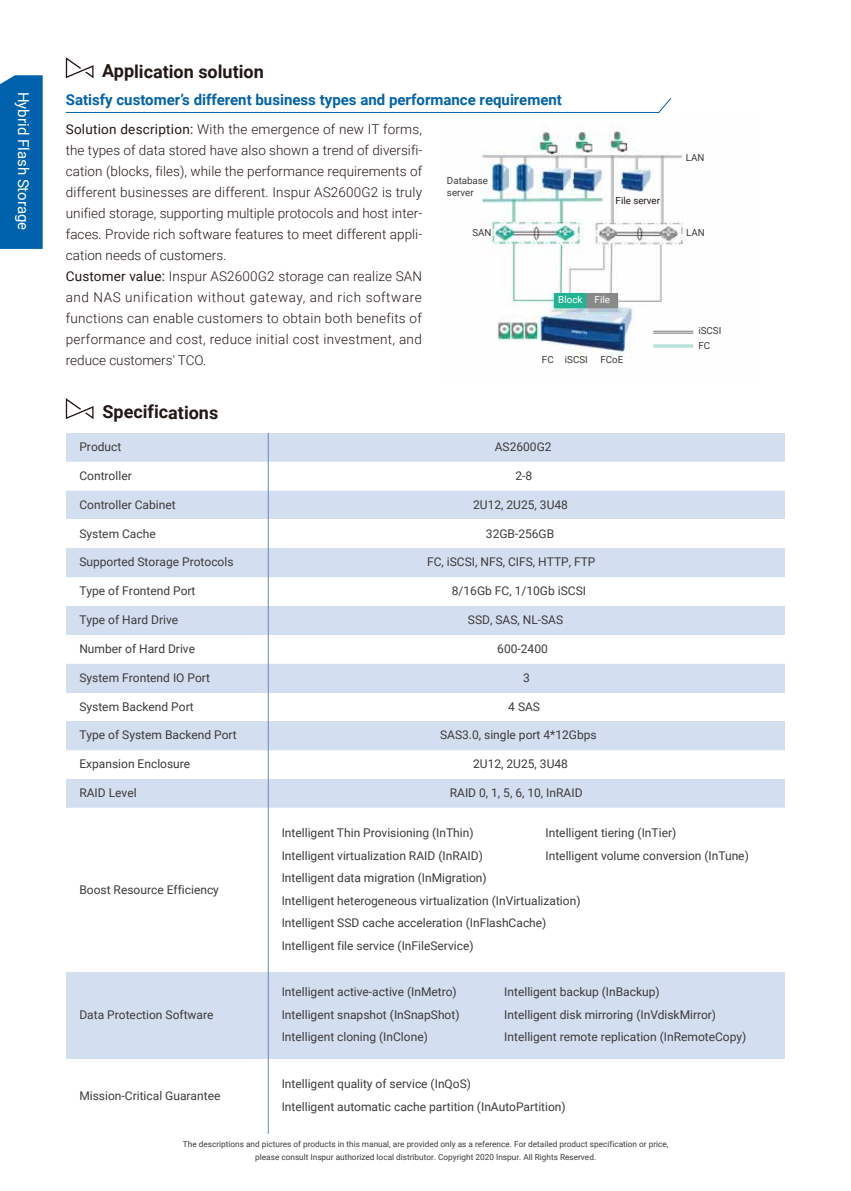
<style>
.page{position:relative;width:851px;height:1191px;background:#fff}
.page>*{position:absolute;margin:0;border:0;box-sizing:border-box;transform-origin:0 0}
.t1{font:700 18px "Roboto";letter-spacing:-.005em;color:#221815}
.t2{font:700 15px "Roboto";color:#0062ac}
.t3{font:15px "Roboto";color:#fff}
.t4{font:300 13.5px/21px "Roboto";letter-spacing:.005em;color:#221815}
.t5{font:12px/22.5px "Roboto";color:#3e3a39}
.t6{font:9.75px/11.7px "Roboto";color:#3e3a39}
.t7{font:9.75px "Roboto";color:#221815}
.t8{font:9.75px "Roboto";color:#fff}
.t9{font:8.25px/13.5px "Roboto";color:#3e3a39;text-align:center}
.s1{font-weight:400}
</style>
<div class="page">
<div style="left:66px;top:433px;width:719px;height:29px;background:#d3def1"></div>
<div style="left:66px;top:491px;width:719px;height:28px;background:#d3def1"></div>
<div style="left:66px;top:548px;width:719px;height:29px;background:#d3def1"></div>
<div style="left:66px;top:606px;width:719px;height:29px;background:#d3def1"></div>
<div style="left:66px;top:664px;width:719px;height:28px;background:#d3def1"></div>
<div style="left:66px;top:721px;width:719px;height:29px;background:#d3def1"></div>
<div style="left:66px;top:779px;width:719px;height:29px;background:#d3def1"></div>
<div style="left:66px;top:972px;width:719px;height:87px;background:#d3def1"></div>
<svg style="left:66px;top:398px;width:27px;height:21px"></svg>
<hr style="left:268px;top:433px;width:1px;height:700px;background:#6b88ad">
<div style="left:0;top:75px;width:43px;height:174px;background:#0062ac"></div>
<img style="left:480px;top:131px;width:214px;height:227px">
<div style="left:554px;top:293px;width:32px;height:15px;background:#23b393"></div>
<div style="left:586px;top:293px;width:32px;height:15px;background:#888989"></div>
<hr style="left:653px;top:331px;width:40px;height:1px;background:#898989">
<hr style="left:653px;top:333px;width:40px;height:1px;background:#898989">
<hr style="left:653px;top:345px;width:40px;height:1px;background:#87ccc5">
<hr style="left:653px;top:347px;width:40px;height:1px;background:#87ccc5">
<svg style="left:65px;top:98px;width:606px;height:15px"></svg>
<svg style="left:66px;top:57px;width:27px;height:21px"></svg>
<p class="t3" style="left:34px;top:92px;width:140px;rotate:90deg">Hybrid Flash Storage</p>
<h1 class="t1" style="left:102px;top:59px;width:163px">Application solution</h1>
<p class="t2" style="left:66px;top:89px;width:497px">Satisfy customer’s different business types and performance requirement</p>
<p class="t4" style="left:66px;top:118px;width:358px"><span class="s1">Solution description:</span> With the emergence of new IT forms, the types of data stored have also shown a trend of diversifi&shy;cation (blocks, files), while the performance requirements of different businesses are different. Inspur AS2600G2 is truly unified storage, supporting multiple protocols and host inter&shy;faces. Provide rich software features to meet different appli&shy;cation needs of customers.<br><span class="s1">Customer value:</span> Inspur AS2600G2 storage can realize SAN and NAS unification without gateway, and rich software functions can enable customers to obtain both benefits of performance and cost, reduce initial cost investment, and reduce customers' TCO.</p>
<h1 class="t1" style="left:102px;top:399px;width:117px">Specifications</h1>
<p class="t6" style="left:447px;top:175px;width:43px">Database server</p>
<p class="t6" style="left:472px;top:226px;width:21px">SAN</p>
<p class="t7" style="left:615px;top:193px;width:46px">File server</p>
<p class="t8" style="left:558px;top:293px;width:26px">Block</p>
<p class="t8" style="left:594px;top:293px;width:17px">File</p>
<p class="t6" style="left:542px;top:354px;width:47px">FC iSCSI</p>
<p class="t6" style="left:600px;top:354px;width:24px">FCoE</p>
<p class="t6" style="left:685px;top:151px;width:20px">LAN</p>
<p class="t6" style="left:686px;top:226px;width:20px">LAN</p>
<p class="t6" style="left:698px;top:325px;width:24px">iSCSI</p>
<p class="t6" style="left:698px;top:339px;width:13px">FC</p>
<p class="t5" style="left:79px;top:435px;width:44px">Product</p>
<p class="t5" style="left:79px;top:464px;width:54px">Controller</p>
<p class="t5" style="left:79px;top:493px;width:98px">Controller Cabinet</p>
<p class="t5" style="left:79px;top:521px;width:78px">System Cache</p>
<p class="t5" style="left:79px;top:550px;width:156px">Supported Storage Protocols</p>
<p class="t5" style="left:79px;top:579px;width:118px">Type of Frontend Port</p>
<p class="t5" style="left:79px;top:608px;width:100px">Type of Hard Drive</p>
<p class="t5" style="left:79px;top:637px;width:117px">Number of Hard Drive</p>
<p class="t5" style="left:79px;top:666px;width:132px">System Frontend IO Port</p>
<p class="t5" style="left:79px;top:694px;width:116px">System Backend Port</p>
<p class="t5" style="left:79px;top:723px;width:159px">Type of System Backend Port</p>
<p class="t5" style="left:79px;top:752px;width:112px">Expansion Enclosure</p>
<p class="t5" style="left:79px;top:781px;width:59px">RAID Level</p>
<p class="t5" style="left:79px;top:877px;width:141px">Boost Resource Efficiency</p>
<p class="t5" style="left:494px;top:435px;width:58px">AS2600G2</p>
<p class="t5" style="left:515px;top:464px;width:18px">2-8</p>
<p class="t5" style="left:473px;top:493px;width:96px">2U12, 2U25, 3U48</p>
<p class="t5" style="left:486px;top:521px;width:70px">32GB-256GB</p>
<p class="t5" style="left:427px;top:550px;width:170px">FC, iSCSI, NFS, CIFS, HTTP, FTP</p>
<p class="t5" style="left:452px;top:579px;width:136px">8/16Gb FC, 1/10Gb iSCSI</p>
<p class="t5" style="left:468px;top:608px;width:97px">SSD, SAS, NL-SAS</p>
<p class="t5" style="left:497px;top:637px;width:52px">600-2400</p>
<p class="t5" style="left:523px;top:666px;width:8px">3</p>
<p class="t5" style="left:508px;top:694px;width:33px">4 SAS</p>
<p class="t5" style="left:440px;top:723px;width:158px">SAS3.0, single port 4*12Gbps</p>
<p class="t5" style="left:473px;top:752px;width:96px">2U12, 2U25, 3U48</p>
<p class="t5" style="left:449px;top:781px;width:134px">RAID 0, 1, 5, 6, 10, InRAID</p>
<p class="t5" style="left:281px;top:821px;width:300px">Intelligent Thin Provisioning (InThin)<br>Intelligent virtualization RAID (InRAID)<br>Intelligent data migration (InMigration)<br>Intelligent heterogeneous virtualization (InVirtualization)<br>Intelligent SSD cache acceleration (InFlashCache)<br>Intelligent file service (InFileService)</p>
<p class="t5" style="left:545px;top:821px;width:205px">Intelligent tiering (InTier)<br>Intelligent volume conversion (InTune)</p>
<p class="t5" style="left:281px;top:980px;width:179px">Intelligent active-active (InMetro)<br>Intelligent snapshot (InSnapShot)<br>Intelligent cloning (InClone)</p>
<p class="t5" style="left:504px;top:980px;width:243px">Intelligent backup (InBackup)<br>Intelligent disk mirroring (InVdiskMirror)<br>Intelligent remote replication (InRemoteCopy)</p>
<p class="t5" style="left:281px;top:1072px;width:285px">Intelligent quality of service (InQoS)<br>Intelligent automatic cache partition (InAutoPartition)</p>
<p class="t9" style="left:183px;top:1136px;width:487px">The descriptions and pictures of products in this manual, are provided only as a reference. For detailed product specification or price, please consult Inspur authorized local distributor. Copyright 2020 Inspur. All Rights Reserved.</p>
<p class="t5" style="left:79px;top:1003px;width:136px">Data Protection Software</p>
<p class="t5" style="left:79px;top:1084px;width:142px">Mission-Critical Guarantee</p>
</div>
